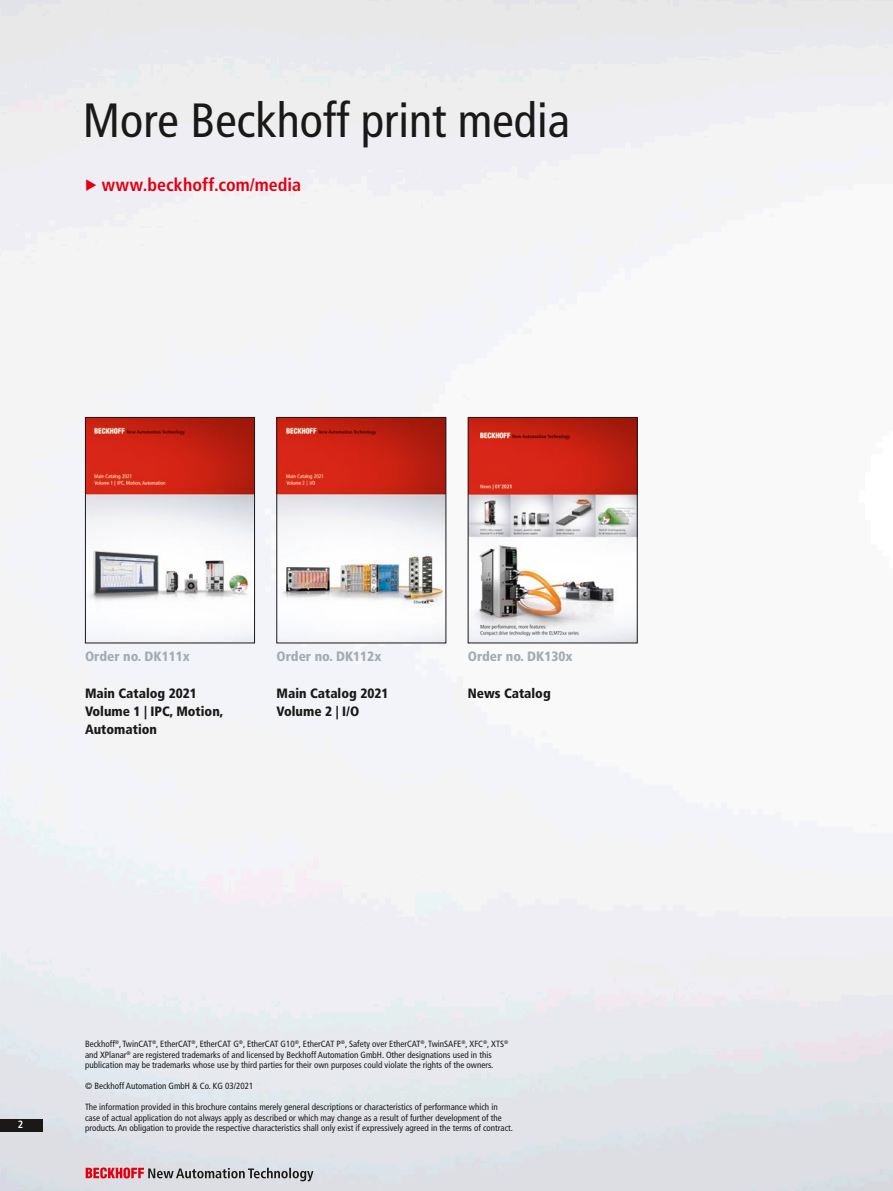
<style>
.page{position:relative;width:893px;height:1191px;background:#fff}
.page>*{position:absolute;margin:0;border:0;box-sizing:border-box;transform-origin:0 0}
.t1{font:condensed 48px "Frutiger";color:#1a1918}
.t2{font:700 condensed 18px "Frutiger LT Pro";color:#e2000f}
.t3{font:900 condensed 13.5px/18.1px "Frutiger LT Pro";color:#1a1918}
.t4{font:900 condensed 13.5px "Frutiger LT Pro";color:#a3acb1}
.t5{font:700 condensed 10.5px "Frutiger";color:#fff}
.t6{font:condensed 9px/10.5px "Frutiger";color:#1a1918}
</style>
<div class="page">
<img style="left:0;top:0;width:893px;height:1191px">
<img style="left:278px;top:419px;width:166px;height:222px">
<div style="left:276px;top:417px;width:170px;height:226px;border:1px solid #1a1918"></div>
<img style="left:87px;top:419px;width:166px;height:222px">
<div style="left:85px;top:417px;width:170px;height:226px;border:1px solid #1a1918"></div>
<img style="left:470px;top:419px;width:166px;height:222px">
<div style="left:468px;top:417px;width:170px;height:226px;border:1px solid #1a1918"></div>
<svg style="left:86px;top:1167px;width:227px;height:14px;background:#b69ba0"></svg>
<div style="left:0;top:1118px;width:43px;height:13px;background:#1a1918"></div>
<h1 class="t1" style="left:83px;top:93px;width:488px">More Beckhoff print media</h1>
<h2 class="t2" style="left:85px;top:174px;width:218px">◆ www.beckhoff.com/media</h2>
<h3 class="t4" style="left:85px;top:648px;width:106px">Order no. DK111x</h3>
<h3 class="t3" style="left:85px;top:684px;width:140px">Main Catalog 2021<br>Volume 1 | IPC, Motion,<br>Automation</h3>
<h3 class="t4" style="left:277px;top:648px;width:106px">Order no. DK112x</h3>
<h3 class="t3" style="left:277px;top:684px;width:113px">Main Catalog 2021<br>Volume 2 | I/O</h3>
<h3 class="t4" style="left:468px;top:648px;width:106px">Order no. DK130x</h3>
<h3 class="t3" style="left:468px;top:684px;width:85px">News Catalog</h3>
<p class="t5" style="left:18px;top:1118px;width:7px">2</p>
<p class="t6" style="left:85px;top:1039px;width:425px">Beckhoff<sup>®</sup>, TwinCAT<sup>®</sup>, EtherCAT<sup>®</sup>, EtherCAT G<sup>®</sup>, EtherCAT G10<sup>®</sup>, EtherCAT P<sup>®</sup>, Safety over EtherCAT<sup>®</sup>, TwinSAFE<sup>®</sup>, XFC<sup>®</sup>, XTS<sup>® </sup>and XPlanar<sup>®</sup> are registered trademarks of and licensed by Beckhoff Automation GmbH. Other designations used in this publication may be trademarks whose use by third parties for their own purposes could violate the rights of the owners.</p>
<p class="t6" style="left:85px;top:1081px;width:170px">© Beckhoff Automation GmbH &amp; Co. KG 03/2021</p>
<p class="t6" style="left:85px;top:1102px;width:429px">The information provided in this brochure contains merely general descriptions or characteristics of performance which in case of actual application do not always apply as described or which may change as a result of further development of the products. An obligation to provide the respective characteristics shall only exist if expressively agreed in the terms of contract.</p>
</div>
